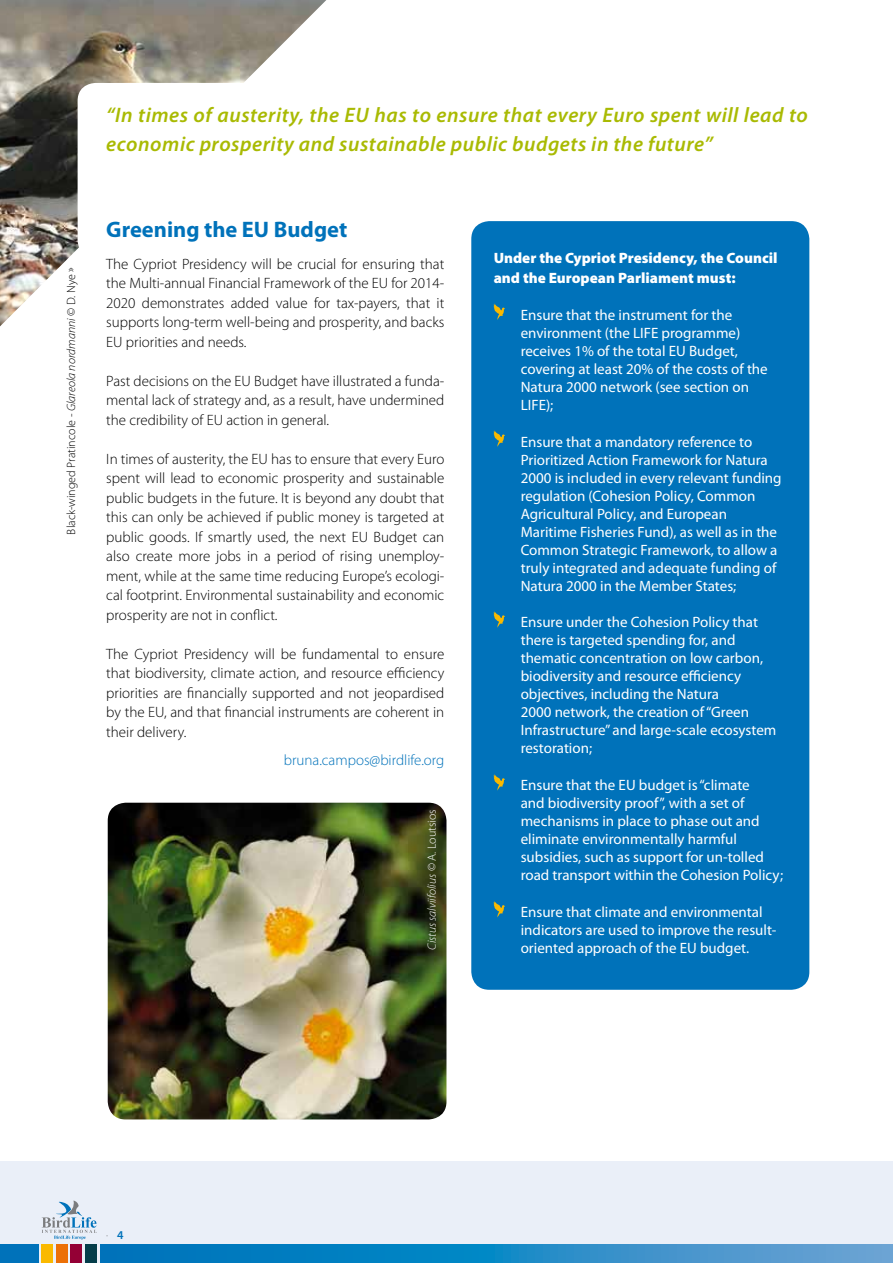
<style>
.page{position:relative;width:893px;height:1263px;background:#fff}
.page>*{position:absolute;margin:0;border:0;box-sizing:border-box;transform-origin:0 0}
.t1{font:700 22.5px "Myriad Pro";color:#0072ba}
.t2{font:italic 600 21px/28.5px "Myriad Pro";letter-spacing:.025em;color:#a9ba03}
.t3{font:15px/18px "Myriad Pro";color:#fff}
.t4{font:300 15px/19.5px "Myriad Pro";color:#000;text-align:justify}
.t5{font:900 15px/19.5px "Myriad Pro";color:#fff}
.t6{font:300 15px "Myriad Pro";color:#0072ba}
.t7{font:300 12px "Myriad Pro";color:#000}
.t8{font:italic 300 12px "Myriad Pro";color:#fff}
.t9{font:300 12px "Myriad Pro";color:#7b7c7e}
.s1{font-style:italic}
.s2{font-style:normal}
.s3{font-weight:600;color:#0072ba}
</style>
<div class="page">
<div style="left:0;top:1161px;width:893px;height:102px;background:#eaeff8"></div>
<svg style="left:100px;top:1245px;width:793px;height:18px;background:#2389c6"></svg>
<div style="left:0;top:1245px;width:38px;height:18px;background:#0072ba"></div>
<div style="left:42px;top:1245px;width:11px;height:18px;background:#fab900"></div>
<div style="left:56px;top:1245px;width:12px;height:18px;background:#ec7007"></div>
<div style="left:71px;top:1245px;width:11px;height:18px;background:#940035"></div>
<div style="left:85px;top:1245px;width:12px;height:18px;background:#043d4a"></div>
<img style="left:0;top:0;width:326px;height:326px">
<div style="left:78px;top:83px;width:758px;height:175px;background:#fff;border-radius:18px"></div>
<svg style="left:42px;top:1200px;width:55px;height:40px"></svg>
<div style="left:471px;top:221px;width:338px;height:769px;background:#0072ba;border-radius:18px"></div>
<svg style="left:494px;top:303px;width:11px;height:17px"></svg>
<svg style="left:494px;top:430px;width:11px;height:17px"></svg>
<svg style="left:494px;top:611px;width:11px;height:16px"></svg>
<svg style="left:494px;top:774px;width:11px;height:16px"></svg>
<svg style="left:494px;top:901px;width:11px;height:16px"></svg>
<img style="left:108px;top:803px;width:338px;height:316px">
<p class="t7" style="left:64px;top:534px;width:269px;rotate:-90deg">Black-winged Pratincole - <span class="s1">Glareola nordmanni</span> © D. Nye »</p>
<h2 class="t2" style="left:106px;top:100px;width:703px">“In times of austerity, the EU has to ensure that every Euro spent will lead to economic prosperity and sustainable public budgets in the future”</h2>
<h1 class="t1" style="left:106px;top:214px;width:242px">Greening the EU Budget</h1>
<p class="t4" style="left:106px;top:254px;width:340px">The Cypriot Presidency will be crucial for ensuring that the Multi-annual Financial Framework of the EU for 2014- 2020 demonstrates added value for tax-payers, that it supports long-term well-being and prosperity, and backs EU priorities and needs.</p>
<p class="t4" style="left:106px;top:371px;width:339px">Past decisions on the EU Budget have illustrated a funda&shy;mental lack of strategy and, as a result, have undermined the credibility of EU action in general.</p>
<p class="t4" style="left:106px;top:449px;width:340px">In times of austerity, the EU has to ensure that every Euro spent will lead to economic prosperity and sustainable public budgets in the future. It is beyond any doubt that this can only be achieved if public money is targeted at public goods. If smartly used, the next EU Budget can also create more jobs in a period of rising unemploy&shy;ment, while at the same time reducing Europe’s ecologi&shy;cal footprint. Environmental sustainability and economic prosperity are not in conflict.</p>
<p class="t4" style="left:106px;top:644px;width:340px">The Cypriot Presidency will be fundamental to ensure that biodiversity, climate action, and resource efficiency priorities are financially supported and not jeopardised by the EU, and that financial instruments are coherent in their delivery.</p>
<p class="t6" style="left:284px;top:752px;width:162px">bruna.campos@birdlife.org</p>
<p class="t8" style="left:425px;top:950px;width:142px;rotate:-90deg">Cistus salviifolius <span class="s2">© A. Loutsios</span></p>
<p class="t5" style="left:494px;top:249px;width:285px">Under the Cypriot Presidency, the Council and the European Parliament must:</p>
<p class="t3" style="left:521px;top:305px;width:249px">Ensure that the instrument for the environment (the LIFE programme) receives 1% of the total EU Budget, covering at least 20% of the costs of the<br>Natura 2000 network (see section on<br>LIFE);</p>
<p class="t3" style="left:521px;top:432px;width:262px">Ensure that a mandatory reference to Prioritized Action Framework for Natura 2000 is included in every relevant funding regulation (Cohesion Policy, Common Agricultural Policy, and European Maritime Fisheries Fund), as well as in the Common Strategic Framework, to allow a truly integrated and adequate funding of Natura 2000 in the Member States;</p>
<p class="t3" style="left:521px;top:613px;width:257px">Ensure under the Cohesion Policy that there is targeted spending for, and thematic concentration on low carbon, biodiversity and resource efficiency objectives, including the Natura<br>2000 network, the creation of “Green Infrastructure” and large-scale ecosystem restoration;</p>
<p class="t3" style="left:521px;top:776px;width:264px">Ensure that the EU budget is “climate<br>and biodiversity proof”, with a set of mechanisms in place to phase out and eliminate environmentally harmful subsidies, such as support for un-tolled road transport within the Cohesion Policy;</p>
<p class="t3" style="left:521px;top:903px;width:257px">Ensure that climate and environmental indicators are used to improve the result&shy;oriented approach of the EU budget.</p>
<p class="t9" style="left:106px;top:1228px;width:19px">· <span class="s3">4</span></p>
</div>
